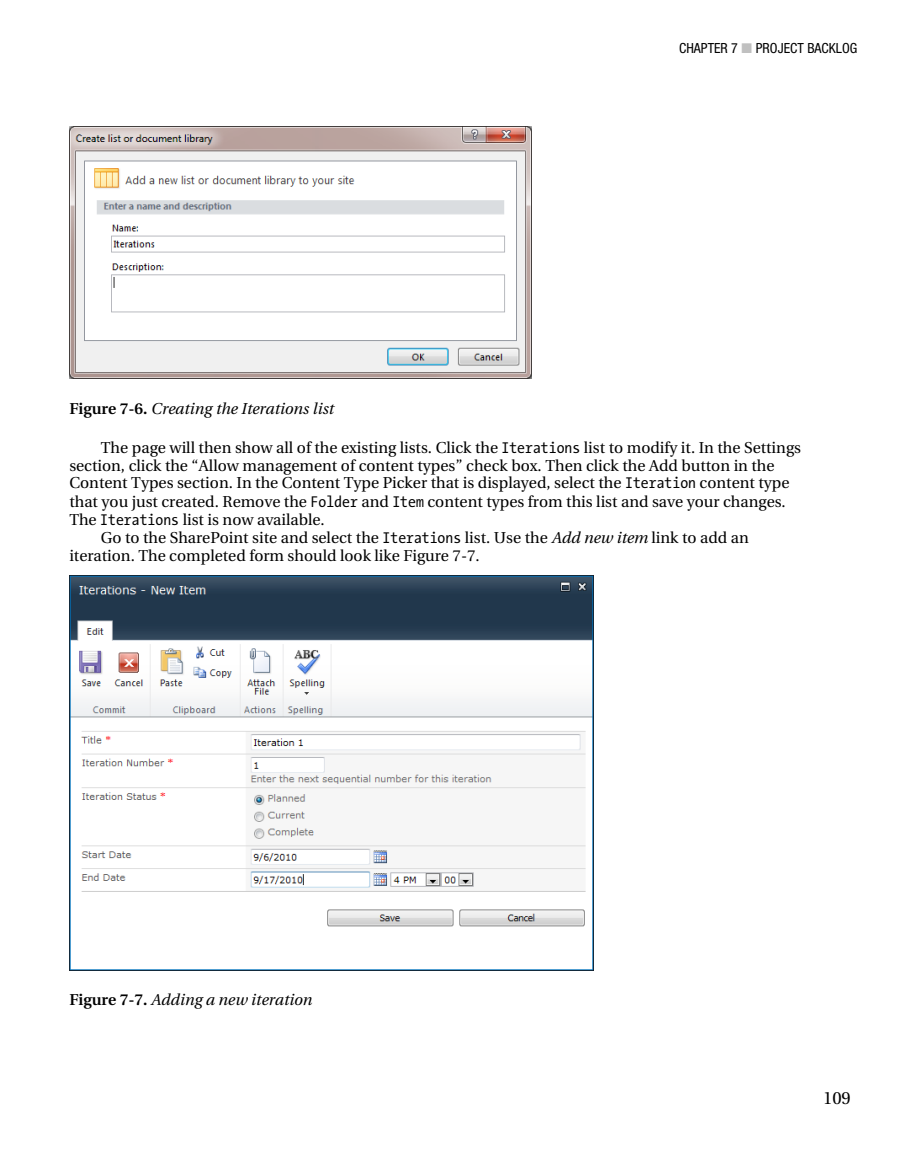
<style>
.page{position:relative;width:914px;height:1166px;background:#fff}
.page>*{position:absolute;margin:0;border:0;box-sizing:border-box;transform-origin:0 0}
.t1{font:17.5px "Utopia";color:#000}
.t2{font:15.75px "Utopia";color:#000}
.t3{font:italic 15.75px "Utopia";color:#000}
.t4{font:condensed 14px "Helvetica Neue";color:#000}
.s1{color:#c0c0c0}
.s2{font-weight:600;font-style:normal}
.s3{font-family:"The Sans Mono Con Normal"}
.s4{font-style:italic}
</style>
<div class="page">
<img style="left:69px;top:126px;width:462px;height:252px">
<img style="left:69px;top:575px;width:524px;height:395px">
<p class="t4" style="left:679px;top:40px;width:180px">CHAPTER 7 <span class="s1">■</span> PROJECT BACKLOG</p>
<p class="t3" style="left:69px;top:402px;width:266px"><span class="s2">Figure 7-6.</span> Creating the Iterations list</p>
<p class="t2" style="left:101px;top:441px;width:701px">The page will then show all of the existing lists. Click the <span class="s3">Iterations</span> list to modify it. In the Settings</p>
<p class="t2" style="left:69px;top:459px;width:706px">section, click the “Allow management of content types” check box. Then click the Add button in the</p>
<p class="t2" style="left:69px;top:477px;width:721px">Content Types section. In the Content Type Picker that is displayed, select the <span class="s3">Iteration</span> content type</p>
<p class="t2" style="left:69px;top:495px;width:718px">that you just created. Remove the <span class="s3">Folder</span> and <span class="s3">Item</span> content types from this list and save your changes.</p>
<p class="t2" style="left:69px;top:513px;width:257px">The <span class="s3">Iterations</span> list is now available.</p>
<p class="t2" style="left:101px;top:531px;width:649px">Go to the SharePoint site and select the <span class="s3">Iterations</span> list. Use the <span class="s4">Add new item</span> link to add an</p>
<p class="t2" style="left:69px;top:549px;width:412px">iteration. The completed form should look like Figure 7-7.</p>
<p class="t3" style="left:69px;top:993px;width:244px"><span class="s2">Figure 7-7.</span> Adding a new iteration</p>
<p class="t1" style="left:823px;top:1091px;width:29px">109</p>
</div>
